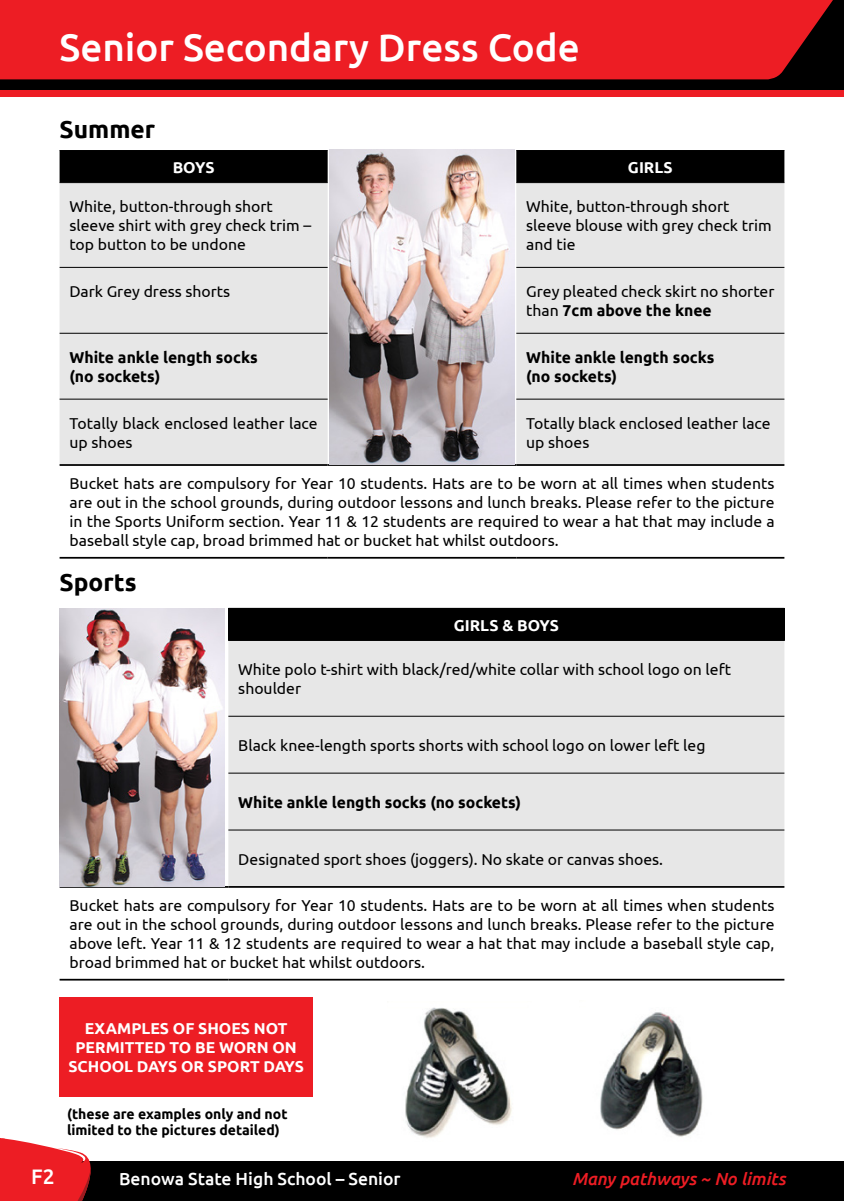
<style>
.page{position:relative;width:844px;height:1201px;background:#fff}
.page>*{position:absolute;margin:0;border:0;box-sizing:border-box;transform-origin:0 0}
.t1{font:500 38.5px "Ubuntu";color:#fff}
.t2{font:700 24.5px "Ubuntu";color:#000}
.t3{font:500 21px "Ubuntu";color:#fff}
.t4{font:500 17.5px "Ubuntu";color:#fff}
.t5{font:italic 500 17.5px "Ubuntu";color:#ed1d24}
.t6{font:15.75px/18.9px "Ubuntu";color:#000}
.t7{font:700 15.75px/18.9px "Ubuntu";color:#000}
.t8{font:700 15.75px/18.9px "Ubuntu";color:#fff;text-align:center}
.t9{font:700 14px/16.8px "Ubuntu";color:#000}
.s1{font-weight:700}
</style>
<div class="page">
<div style="left:0;top:0;width:843px;height:97px;background:#ed1d24"></div>
<div style="left:0;top:0;width:843px;height:89px;background:#000"></div>
<div style="left:0;top:1161px;width:843px;height:39px;background:#000"></div>
<div style="left:0;top:0;width:833px;height:79px;background:#ed1d24"></div>
<svg style="left:0;top:1138px;width:91px;height:62px;background:#ea3c42"></svg>
<div style="left:60px;top:150px;width:724px;height:33px;background:#000"></div>
<div style="left:60px;top:183px;width:724px;height:281px;background:#e7e7e7"></div>
<hr style="left:60px;top:150px;width:267px;height:1px;background:#000">
<hr style="left:516px;top:150px;width:268px;height:1px;background:#000">
<hr style="left:60px;top:182px;width:267px;height:1px;background:#000">
<hr style="left:516px;top:182px;width:268px;height:1px;background:#000">
<hr style="left:60px;top:267px;width:267px;height:1px;background:#000">
<hr style="left:516px;top:267px;width:268px;height:1px;background:#000">
<hr style="left:60px;top:333px;width:267px;height:1px;background:#000">
<hr style="left:516px;top:333px;width:268px;height:1px;background:#000">
<hr style="left:60px;top:399px;width:267px;height:1px;background:#000">
<hr style="left:516px;top:399px;width:268px;height:1px;background:#000">
<hr style="left:60px;top:464px;width:267px;height:2px;background:#000">
<hr style="left:327px;top:464px;width:189px;height:2px;background:#000">
<hr style="left:516px;top:464px;width:268px;height:2px;background:#000">
<hr style="left:60px;top:557px;width:267px;height:1px;background:#000">
<hr style="left:327px;top:557px;width:189px;height:1px;background:#000">
<hr style="left:516px;top:557px;width:268px;height:1px;background:#000">
<div style="left:228px;top:608px;width:556px;height:32px;background:#000"></div>
<div style="left:228px;top:641px;width:556px;height:245px;background:#e7e7e7"></div>
<hr style="left:228px;top:640px;width:556px;height:1px;background:#000">
<hr style="left:228px;top:715px;width:556px;height:1px;background:#000">
<hr style="left:228px;top:772px;width:556px;height:1px;background:#000">
<hr style="left:228px;top:829px;width:556px;height:1px;background:#000">
<hr style="left:60px;top:886px;width:168px;height:1px;background:#000">
<hr style="left:228px;top:886px;width:556px;height:1px;background:#000">
<hr style="left:60px;top:978px;width:168px;height:2px;background:#000">
<hr style="left:228px;top:978px;width:556px;height:2px;background:#000">
<div style="left:60px;top:997px;width:253px;height:99px;background:#ed1d24"></div>
<img style="left:405px;top:1007px;width:107px;height:131px">
<img style="left:600px;top:1012px;width:103px;height:125px">
<img style="left:329px;top:150px;width:185px;height:314px">
<img style="left:60px;top:608px;width:164px;height:278px">
<h1 class="t1" style="left:60px;top:23px;width:521px">Senior Secondary Dress Code</h1>
<h2 class="t2" style="left:60px;top:114px;width:97px">Summer</h2>
<p class="t8" style="left:173px;top:157px;width:43px">BOYS</p>
<p class="t8" style="left:627px;top:157px;width:46px">GIRLS</p>
<p class="t6" style="left:69px;top:197px;width:243px">White, button-through short sleeve shirt with grey check trim – top button to be undone</p>
<p class="t6" style="left:526px;top:197px;width:247px">White, button-through short sleeve blouse with grey check trim and tie</p>
<p class="t6" style="left:69px;top:281px;width:162px">Dark Grey dress shorts</p>
<p class="t6" style="left:526px;top:281px;width:250px">Grey pleated check skirt no shorter than <span class="s1">7cm above the knee</span></p>
<p class="t7" style="left:69px;top:347px;width:190px">White ankle length socks (no sockets)</p>
<p class="t7" style="left:526px;top:347px;width:190px">White ankle length socks (no sockets)</p>
<p class="t6" style="left:69px;top:413px;width:250px">Totally black enclosed leather lace up shoes</p>
<p class="t6" style="left:526px;top:413px;width:246px">Totally black enclosed leather lace up shoes</p>
<p class="t6" style="left:69px;top:473px;width:706px;text-align:justify">Bucket hats are compulsory for Year 10 students. Hats are to be worn at all times when students are out in the school grounds, during outdoor lessons and lunch breaks. Please refer to the picture in the Sports Uniform section. Year 11 &amp; 12 students are required to wear a hat that may include a baseball style cap, broad brimmed hat or bucket hat whilst outdoors.</p>
<h2 class="t2" style="left:60px;top:567px;width:79px">Sports</h2>
<p class="t8" style="left:453px;top:615px;width:107px">GIRLS &amp; BOYS</p>
<p class="t6" style="left:238px;top:659px;width:494px">White polo t-shirt with black/red/white collar with school logo on left shoulder</p>
<p class="t6" style="left:238px;top:735px;width:468px">Black knee-length sports shorts with school logo on lower left leg</p>
<p class="t7" style="left:238px;top:792px;width:284px">White ankle length socks (no sockets)</p>
<p class="t6" style="left:238px;top:849px;width:426px">Designated sport shoes (joggers). No skate or canvas shoes.</p>
<p class="t6" style="left:69px;top:895px;width:706px;text-align:justify">Bucket hats are compulsory for Year 10 students. Hats are to be worn at all times when students are out in the school grounds, during outdoor lessons and lunch breaks. Please refer to the picture above left. Year 11 &amp; 12 students are required to wear a hat that may include a baseball style cap, broad brimmed hat or bucket hat whilst outdoors.</p>
<p class="t8" style="left:68px;top:1019px;width:237px">EXAMPLES OF SHOES NOT<br>PERMITTED TO BE WORN ON<br>SCHOOL DAYS OR SPORT DAYS</p>
<p class="t9" style="left:67px;top:1105px;width:222px">(these are examples only and not limited to the pictures detailed)</p>
<h3 class="t3" style="left:31px;top:1163px;width:25px">F2</h3>
<p class="t4" style="left:119px;top:1168px;width:283px">Benowa State High School – Senior</p>
<p class="t5" style="left:572px;top:1168px;width:215px">Many pathways ~ No limits</p>
</div>
